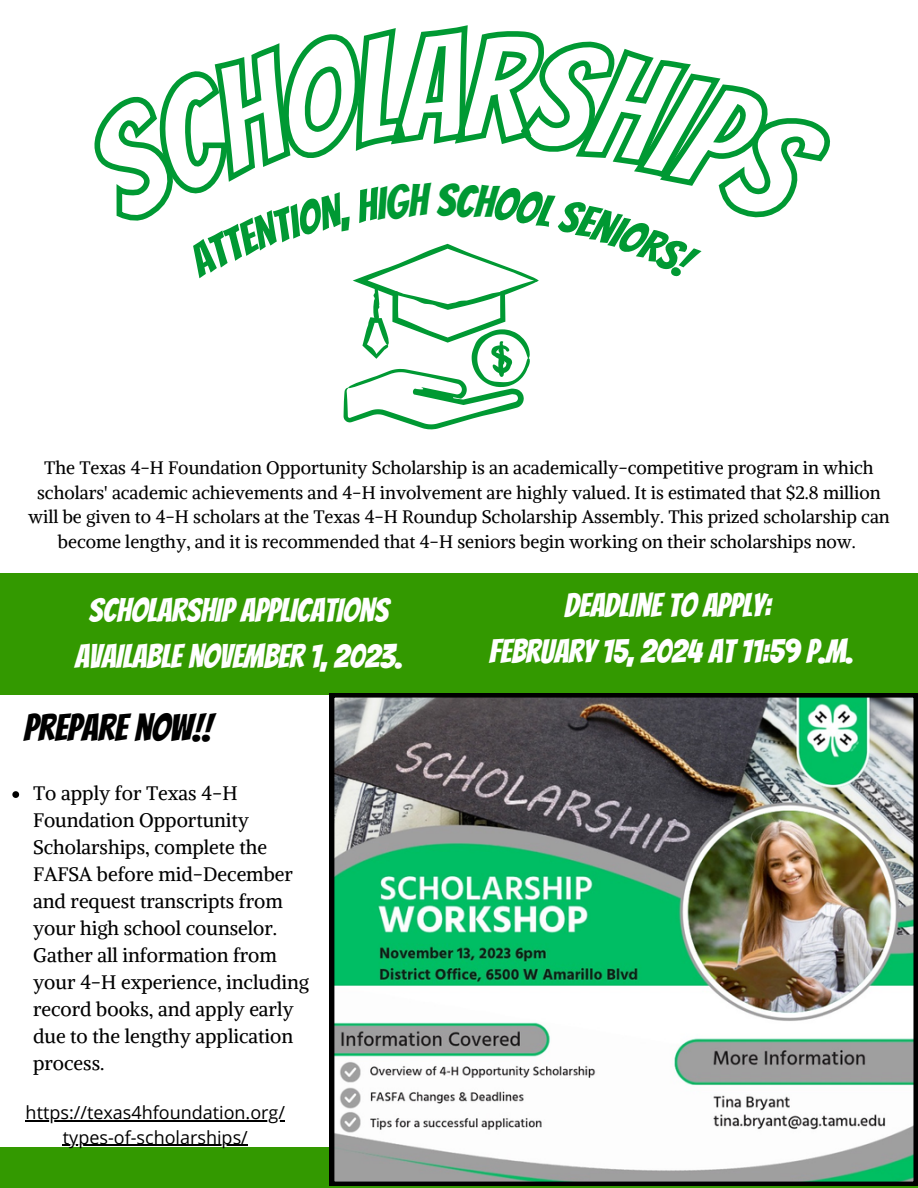
<style>
.page{position:relative;width:918px;height:1188px;background:#fff}
.page>*{position:absolute;margin:0;border:0;box-sizing:border-box;transform-origin:0 0}
.t1{font:37.5px "Bangers";color:#000}
.t2{font:33px/46.2px "Bangers";color:#fff;text-align:center}
.t3{font:19.5px/27px "Alike";color:#000}
.t4{font:18px/24.8px "Alike";color:#000;text-align:center}
.t5{font:18px/24.8px "Open Sans";color:#000;text-align:center}
</style>
<div class="page">
<div style="left:0;top:1147px;width:918px;height:41px;background:#390"></div>
<div style="left:0;top:574px;width:918px;height:121px;background:#390"></div>
<img style="left:330px;top:693px;width:588px;height:493px">
<svg style="left:12px;top:791px;width:7px;height:7px"></svg>
<hr style="left:26px;top:1120px;width:259px;height:1px;background:#000">
<hr style="left:63px;top:1145px;width:185px;height:1px;background:#000">
<svg style="left:94px;top:25px;width:736px;height:405px"></svg>
<p class="t4" style="left:28px;top:455px;width:863px">The Texas 4-H Foundation Opportunity Scholarship is an academically-competitive program in which scholars' academic achievements and 4-H involvement are highly valued. It is estimated that $2.8 million will be given to 4-H scholars at the Texas 4-H Roundup Scholarship Assembly. This prized scholarship can become lengthy, and it is recommended that 4-H seniors begin working on their scholarships now.</p>
<p class="t2" style="left:75px;top:587px;width:329px">SCHOLARSHIP APPLICATIONS<br>AVAILABLE NOVEMBER 1, 2023.</p>
<p class="t1" style="left:24px;top:708px;width:190px">PREPARE NOW!!</p>
<p class="t3" style="left:33px;top:780px;width:277px">To apply for Texas 4-H<br>Foundation Opportunity<br>Scholarships, complete the<br>FAFSA before mid-December and request transcripts from your high school counselor.<br>Gather all information from your 4-H experience, including record books, and apply early due to the lengthy application process.</p>
<p class="t5" style="left:26px;top:1100px;width:261px">https://texas4hfoundation.org/ types-of-scholarships/</p>
<p class="t2" style="left:564px;top:582px;width:208px">DEADLINE TO APPLY:</p>
<p class="t2" style="left:489px;top:628px;width:365px">FEBRUARY 15, 2024 AT 11:59 P.M.</p>
</div>
